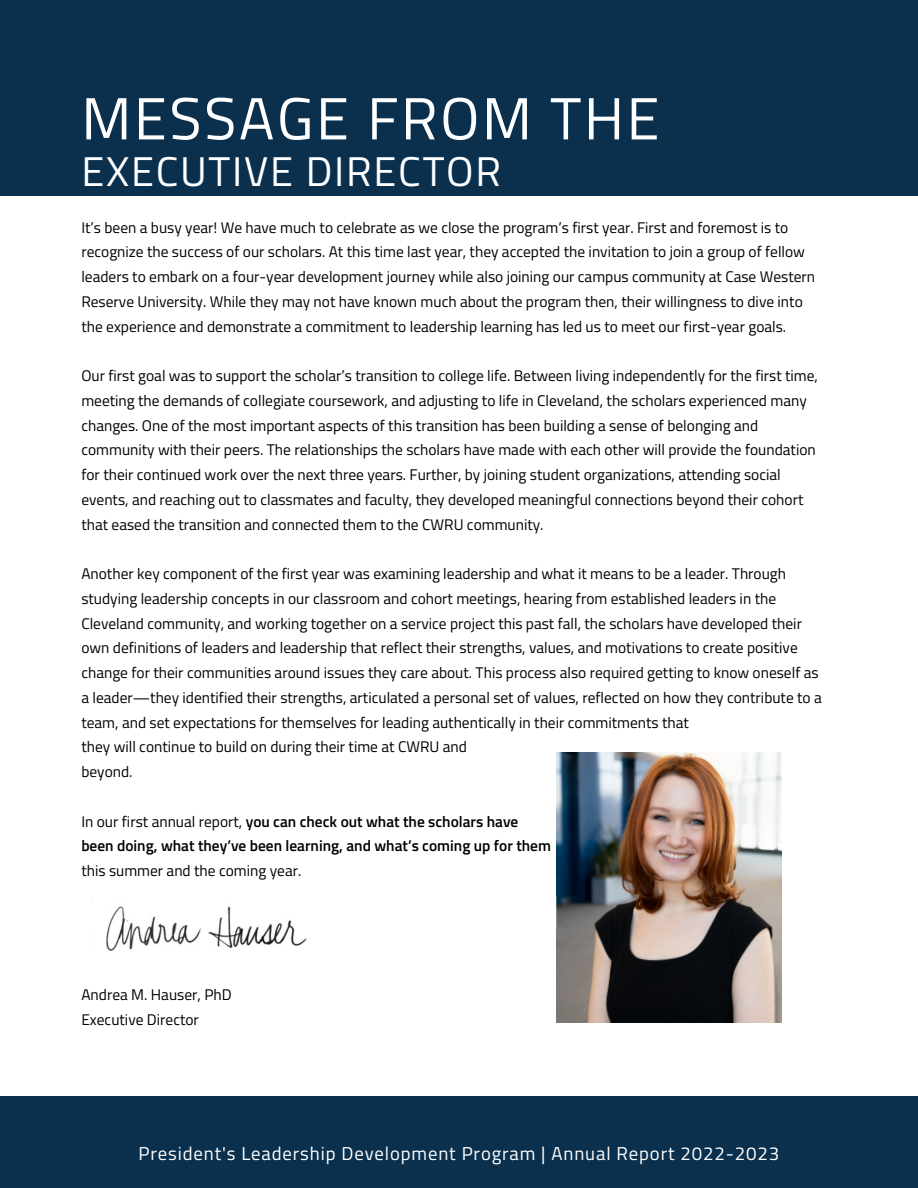
<style>
.page{position:relative;width:918px;height:1188px;background:#fff}
.page>*{position:absolute;margin:0;border:0;box-sizing:border-box;transform-origin:0 0}
.t1{font:59.55px "Titillium Web";letter-spacing:.04em;color:#fff}
.t2{font:41.55px "Titillium Web";letter-spacing:.04em;color:#fff}
.t3{font:18.75px "Titillium Web";letter-spacing:.045em;color:#fff}
.t4{font:15.45px/24.8px "Titillium Web";color:#000}
.t5{font:600 15.45px "Titillium Web";color:#000}
.s1{font-weight:400}
</style>
<div class="page">
<div style="left:0;top:0;width:918px;height:196px;background:#0a304e"></div>
<div style="left:0;top:1096px;width:918px;height:92px;background:#0a304e"></div>
<img style="left:106px;top:906px;width:201px;height:45px">
<img style="left:556px;top:752px;width:225px;height:270px">
<p class="t1" style="left:81px;top:72px;width:580px">MESSAGE FROM THE</p>
<p class="t2" style="left:81px;top:138px;width:421px">EXECUTIVE DIRECTOR</p>
<p class="t4" style="left:81px;top:215px;width:735px">It’s been a busy year! We have much to celebrate as we close the program’s first year. First and foremost is to recognize the success of our scholars. At this time last year, they accepted the invitation to join a group of fellow leaders to embark on a four-year development journey while also joining our campus community at Case Western Reserve University. While they may not have known much about the program then, their willingness to dive into the experience and demonstrate a commitment to leadership learning has led us to meet our first-year goals.</p>
<p class="t4" style="left:81px;top:363px;width:738px">Our first goal was to support the scholar’s transition to college life. Between living independently for the first time, meeting the demands of collegiate coursework, and adjusting to life in Cleveland, the scholars experienced many changes. One of the most important aspects of this transition has been building a sense of belonging and community with their peers. The relationships the scholars have made with each other will provide the foundation for their continued work over the next three years. Further, by joining student organizations, attending social events, and reaching out to classmates and faculty, they developed meaningful connections beyond their cohort that eased the transition and connected them to the CWRU community.</p>
<p class="t4" style="left:81px;top:561px;width:742px">Another key component of the first year was examining leadership and what it means to be a leader. Through studying leadership concepts in our classroom and cohort meetings, hearing from established leaders in the Cleveland community, and working together on a service project this past fall, the scholars have developed their own definitions of leaders and leadership that reflect their strengths, values, and motivations to create positive change for their communities around issues they care about. This process also required getting to know oneself as a leader—they identified their strengths, articulated a personal set of values, reflected on how they contribute to a team, and set expectations for themselves for leading authentically in their commitments that</p>
<p class="t4" style="left:81px;top:734px;width:387px">they will continue to build on during their time at CWRU and</p>
<p class="t4" style="left:81px;top:759px;width:53px">beyond.</p>
<p class="t5" style="left:81px;top:809px;width:439px"><span class="s1">In our first annual report,</span> you can check out what the scholars have</p>
<p class="t5" style="left:81px;top:834px;width:471px">been doing, what they’ve been learning, and what’s coming up for them</p>
<p class="t4" style="left:81px;top:858px;width:222px">this summer and the coming year.</p>
<p class="t4" style="left:81px;top:982px;width:152px">Andrea M. Hauser, PhD</p>
<p class="t4" style="left:81px;top:1007px;width:119px">Executive Director</p>
<p class="t3" style="left:139px;top:1139px;width:642px">President's Leadership Development Program | Annual Report 2022-2023</p>
</div>
